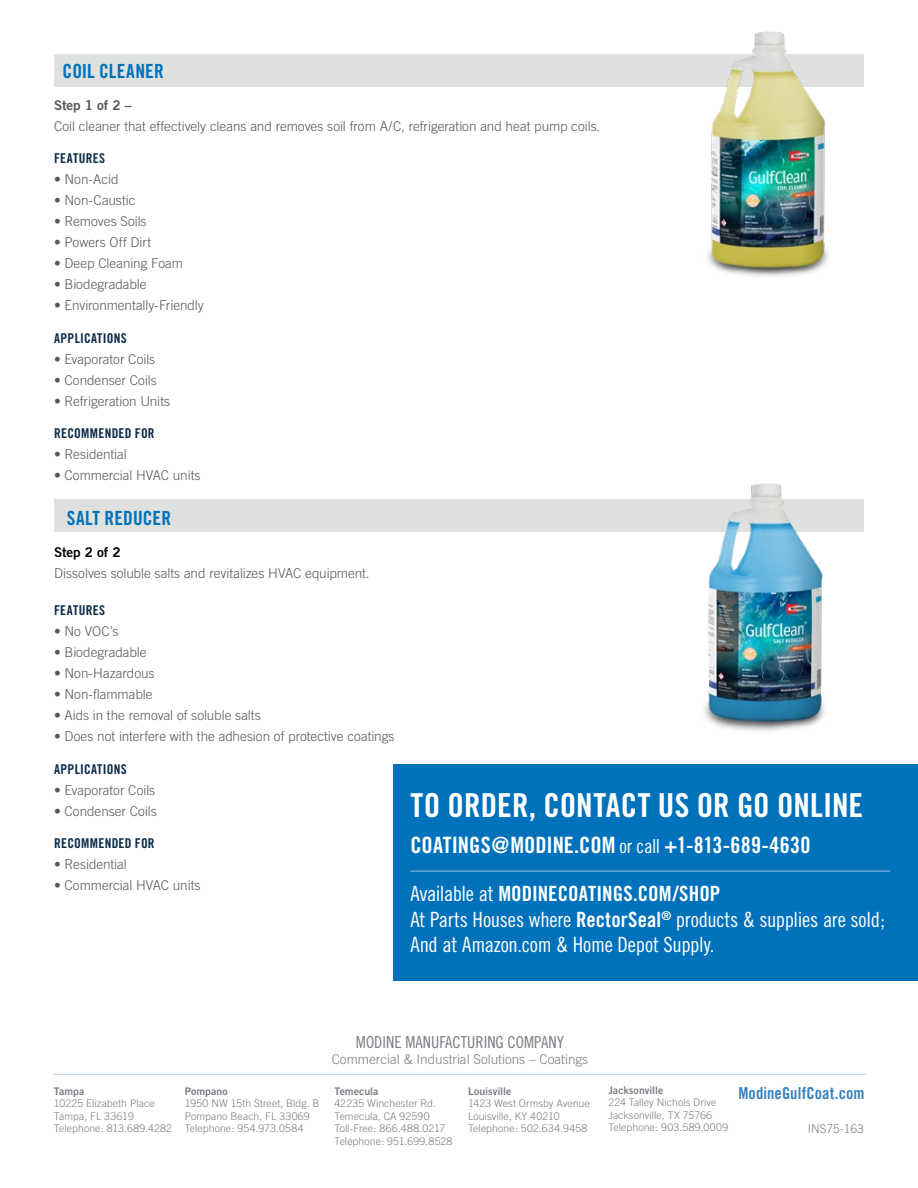
<style>
.page{position:relative;width:918px;height:1188px;background:#fff}
.page>*{position:absolute;margin:0;border:0;box-sizing:border-box;transform-origin:0 0}
.t1{font:33px "Trade Gothic Bold Cond Twenty";color:#fff}
.t2{font:22.5px "Trade Gothic Bold Cond Twenty";color:#fff}
.t3{font:21px/25.2px "Trade Gothic Cond Eighteen";letter-spacing:-.01em;color:#fff}
.t4{font:21px "Trade Gothic Bold Cond Twenty";color:#fff}
.t5{font:19.5px "Trade Gothic Bold Cond Twenty";letter-spacing:.005em;color:#0072bc}
.t6{font:16.5px "Trade Gothic Cond Eighteen";color:#797d82}
.t7{font:16.5px "Trade Gothic Bold Cond Twenty";letter-spacing:.005em;color:#3482c1}
.t8{font:300 13.5px "Trade Gothic";color:#58585b}
.t9{font:13.5px "Trade Gothic Bold Cond Twenty";letter-spacing:.025em;color:#0b2b49}
.t10{font:300 13.5px "Trade Gothic";color:#797d82}
.t11{font:13.5px "Trade Gothic Bold Two";letter-spacing:-.005em;color:#58585b}
.t12{font:13.5px "Trade Gothic Bold Two";letter-spacing:-.005em;color:#000}
.t13{font:300 12px "Trade Gothic";color:#7d8282}
.t14{font:300 10.5px/12.6px "Trade Gothic";letter-spacing:.01em;color:#797d82}
.t15{font:10.5px "Trade Gothic Bold Two";letter-spacing:.005em;color:#797d82}
.s1{font-family:"Trade Gothic Cond Eighteen";font-size:19.5px}
.s2{font-family:"Trade Gothic Cond Eighteen"}
.s3{font-family:"Trade Gothic Bold Cond Twenty"}
</style>
<div class="page">
<hr style="left:53px;top:1074px;width:813px;height:1px;background:#3482c1">
<div style="left:54px;top:54px;width:810px;height:32px;background:#dfe1df"></div>
<div style="left:54px;top:500px;width:810px;height:32px;background:#dfe1df"></div>
<img style="left:671px;top:31px;width:193px;height:245px">
<img style="left:671px;top:483px;width:193px;height:248px">
<div style="left:393px;top:764px;width:525px;height:217px;background:#0072bc"></div>
<hr style="left:410px;top:870px;width:481px;height:2px;background:#fff">
<h3 class="t5" style="left:63px;top:59px;width:103px">COIL CLEANER</h3>
<p class="t11" style="left:54px;top:97px;width:79px">Step 1 of 2 –</p>
<p class="t8" style="left:54px;top:118px;width:548px">Coil cleaner that effectively cleans and removes soil from A/C, refrigeration and heat pump coils.</p>
<p class="t9" style="left:54px;top:150px;width:53px">FEATURES</p>
<p class="t8" style="left:54px;top:172px;width:66px">• Non-Acid</p>
<p class="t8" style="left:54px;top:193px;width:83px">• Non-Caustic</p>
<p class="t8" style="left:54px;top:214px;width:94px">• Removes Soils</p>
<p class="t8" style="left:54px;top:235px;width:99px">• Powers Off Dirt</p>
<p class="t8" style="left:54px;top:256px;width:131px">• Deep Cleaning Foam</p>
<p class="t8" style="left:54px;top:277px;width:94px">• Biodegradable</p>
<p class="t8" style="left:54px;top:298px;width:151px">• Environmentally-Friendly</p>
<p class="t9" style="left:54px;top:330px;width:74px">APPLICATIONS</p>
<p class="t8" style="left:54px;top:351px;width:103px">• Evaporator Coils</p>
<p class="t8" style="left:54px;top:372px;width:104px">• Condenser Coils</p>
<p class="t8" style="left:54px;top:393px;width:118px">• Refrigeration Units</p>
<p class="t9" style="left:54px;top:425px;width:102px">RECOMMENDED FOR</p>
<p class="t8" style="left:54px;top:446px;width:74px">• Residential</p>
<p class="t8" style="left:54px;top:467px;width:148px">• Commercial HVAC units</p>
<h3 class="t5" style="left:67px;top:506px;width:106px">SALT REDUCER</h3>
<p class="t12" style="left:54px;top:544px;width:68px">Step 2 of 2</p>
<p class="t8" style="left:54px;top:565px;width:317px">Dissolves soluble salts and revitalizes HVAC equipment.</p>
<p class="t9" style="left:54px;top:602px;width:53px">FEATURES</p>
<p class="t8" style="left:54px;top:623px;width:66px">• No VOC’s</p>
<p class="t8" style="left:54px;top:644px;width:94px">• Biodegradable</p>
<p class="t8" style="left:54px;top:665px;width:102px">• Non-Hazardous</p>
<p class="t8" style="left:54px;top:686px;width:100px">• Non-flammable</p>
<p class="t8" style="left:54px;top:707px;width:208px">• Aids in the removal of soluble salts</p>
<p class="t8" style="left:54px;top:728px;width:342px">• Does not interfere with the adhesion of protective coatings</p>
<p class="t9" style="left:54px;top:761px;width:74px">APPLICATIONS</p>
<p class="t8" style="left:54px;top:782px;width:103px">• Evaporator Coils</p>
<p class="t8" style="left:54px;top:803px;width:104px">• Condenser Coils</p>
<p class="t9" style="left:54px;top:835px;width:102px">RECOMMENDED FOR</p>
<p class="t8" style="left:54px;top:856px;width:74px">• Residential</p>
<p class="t8" style="left:54px;top:877px;width:148px">• Commercial HVAC units</p>
<h1 class="t1" style="left:410px;top:786px;width:454px">TO ORDER, CONTACT US OR GO ONLINE</h1>
<h2 class="t2" style="left:410px;top:832px;width:401px">COATINGS@MODINE.COM <span class="s1">or call</span> +1-813-689-4630</h2>
<h3 class="t4" style="left:410px;top:881px;width:311px"><span class="s2">Available at</span> MODINECOATINGS.COM/SHOP</h3>
<h3 class="t3" style="left:410px;top:906px;width:476px">At Parts Houses where <span class="s3">RectorSeal</span><sup>®</sup> products &amp; supplies are sold;<br>And at Amazon.com &amp; Home Depot Supply.</h3>
<p class="t15" style="left:54px;top:1084px;width:32px">Tampa</p>
<p class="t14" style="left:54px;top:1097px;width:120px">10225 Elizabeth Place<br>Tampa, FL 33619<br>Telephone: 813.689.4282</p>
<p class="t15" style="left:185px;top:1084px;width:45px">Pompano</p>
<p class="t14" style="left:185px;top:1097px;width:136px">1950 NW 15th Street, Bldg. B<br>Pompano Beach, FL 33069<br>Telephone: 954.973.0584</p>
<p class="t6" style="left:356px;top:1032px;width:210px">MODINE MANUFACTURING COMPANY</p>
<p class="t10" style="left:332px;top:1051px;width:258px">Commercial &amp; Industrial Solutions – Coatings</p>
<p class="t15" style="left:608px;top:1083px;width:56px">Jacksonville</p>
<p class="t14" style="left:608px;top:1096px;width:122px">224 Talley Nichols Drive<br>Jacksonville, TX 75766<br>Telephone: 903.589.0009</p>
<p class="t15" style="left:334px;top:1084px;width:45px">Temecula</p>
<p class="t7" style="left:738px;top:1083px;width:128px">ModineGulfCoat.com</p>
<p class="t14" style="left:334px;top:1097px;width:120px">42235 Winchester Rd.<br>Temecula, CA 92590<br>Toll-Free: 866.488.0217<br>Telephone: 951.699.8528</p>
<p class="t15" style="left:468px;top:1084px;width:45px">Louisville</p>
<p class="t14" style="left:468px;top:1097px;width:123px">1423 West Ormsby Avenue<br>Louisville, KY 40210<br>Telephone: 502.634.9458</p>
<p class="t13" style="left:808px;top:1121px;width:58px">INS75-163</p>
</div>
